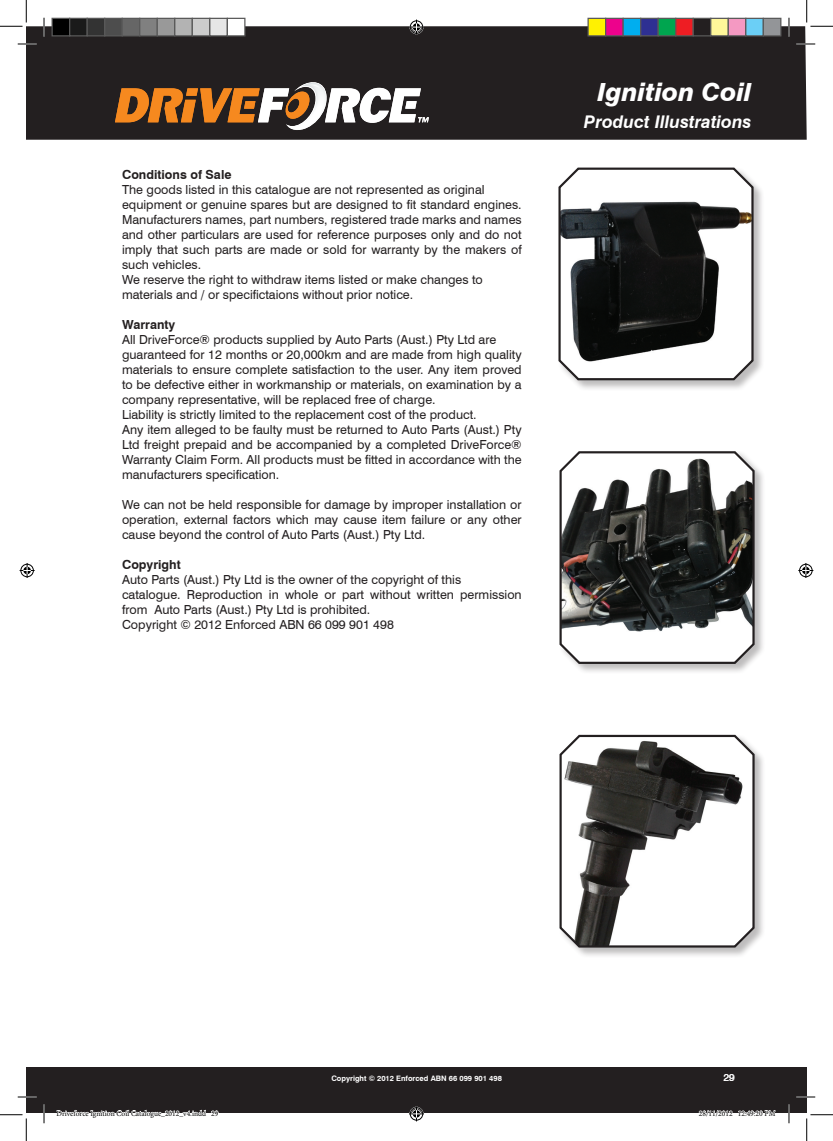
<style>
.page{position:relative;width:833px;height:1141px;background:#fff}
.page>*{position:absolute;margin:0;border:0;box-sizing:border-box;transform-origin:0 0}
.t1{font:italic 800 25px "Swiss 721 BT";color:#fff}
.t2{font:italic 700 17.5px "Swiss 721 BT";color:#fff}
.t3{font:12.5px/15px "Swiss 721 BT";color:#231f20}
.t4{font:700 12.5px "Swiss 721 BT";color:#231f20}
.t5{font:10px "Swiss 721 BT";color:#fff}
.t6{font:7.5px "Minion Pro";color:#000}
.t7{font:700 7.5px "Swiss 721 BT";color:#fff}
</style>
<div class="page">
<div style="left:26px;top:26px;width:780px;height:114px;background:#231f20"></div>
<img style="left:289px;top:130px;width:38px;height:1px">
<div style="left:26px;top:1067px;width:780px;height:45px;background:#231f20"></div>
<svg style="left:115px;top:80px;width:313px;height:50px"></svg>
<div style="left:557px;top:166px;width:207px;height:225px;background:#231f20;opacity:.3"></div>
<svg style="left:557px;top:166px;width:197px;height:215px"></svg>
<div style="left:558px;top:450px;width:207px;height:224px;background:#231f20;opacity:.3"></div>
<svg style="left:558px;top:450px;width:197px;height:215px"></svg>
<div style="left:558px;top:733px;width:207px;height:225px;background:#231f20;opacity:.3"></div>
<svg style="left:558px;top:733px;width:197px;height:215px"></svg>
<svg style="left:18px;top:43px;width:18px;height:2px"></svg>
<svg style="left:796px;top:43px;width:18px;height:2px"></svg>
<svg style="left:18px;top:1096px;width:18px;height:1px"></svg>
<svg style="left:796px;top:1096px;width:18px;height:1px"></svg>
<svg style="left:43px;top:18px;width:2px;height:18px"></svg>
<svg style="left:43px;top:1104px;width:2px;height:19px"></svg>
<svg style="left:787px;top:18px;width:2px;height:18px"></svg>
<svg style="left:787px;top:1104px;width:2px;height:19px"></svg>
<svg style="left:0;top:0;width:27px;height:27px"></svg>
<svg style="left:0;top:1114px;width:27px;height:26px"></svg>
<svg style="left:806px;top:0;width:26px;height:27px"></svg>
<svg style="left:806px;top:1114px;width:26px;height:26px"></svg>
<svg style="left:409px;top:20px;width:15px;height:15px"></svg>
<svg style="left:409px;top:1106px;width:15px;height:15px"></svg>
<svg style="left:20px;top:563px;width:15px;height:15px"></svg>
<svg style="left:798px;top:563px;width:14px;height:15px"></svg>
<div style="left:52px;top:18px;width:18px;height:18px;background:#000"></div>
<div style="left:51px;top:18px;width:19px;height:18px;border:1px solid #595959"></div>
<div style="left:70px;top:18px;width:17px;height:18px;background:#1a1a1a"></div>
<div style="left:69px;top:18px;width:19px;height:18px;border:1px solid #595959"></div>
<div style="left:87px;top:18px;width:18px;height:18px;background:#333"></div>
<div style="left:86px;top:18px;width:19px;height:18px;border:1px solid #595959"></div>
<div style="left:105px;top:18px;width:17px;height:18px;background:#4d4d4d"></div>
<div style="left:104px;top:18px;width:19px;height:18px;border:1px solid #595959"></div>
<div style="left:122px;top:18px;width:18px;height:18px;background:#666"></div>
<div style="left:121px;top:18px;width:19px;height:18px;border:1px solid #595959"></div>
<div style="left:140px;top:18px;width:17px;height:18px;background:#808080"></div>
<div style="left:139px;top:18px;width:19px;height:18px;border:1px solid #595959"></div>
<div style="left:157px;top:18px;width:18px;height:18px;background:#999"></div>
<div style="left:156px;top:18px;width:19px;height:18px;border:1px solid #595959"></div>
<div style="left:175px;top:18px;width:17px;height:18px;background:#b3b3b3"></div>
<div style="left:174px;top:18px;width:19px;height:18px;border:1px solid #595959"></div>
<div style="left:192px;top:18px;width:18px;height:18px;background:#ccc"></div>
<div style="left:191px;top:18px;width:19px;height:18px;border:1px solid #595959"></div>
<div style="left:210px;top:18px;width:17px;height:18px;background:#e6e6e6"></div>
<div style="left:209px;top:18px;width:19px;height:18px;border:1px solid #595959"></div>
<div style="left:227px;top:18px;width:18px;height:18px;background:#fff"></div>
<div style="left:226px;top:18px;width:19px;height:18px;border:1px solid #595959"></div>
<div style="left:587px;top:18px;width:18px;height:18px;background:#fff101"></div>
<div style="left:587px;top:18px;width:19px;height:18px;border:1px solid #595959"></div>
<div style="left:605px;top:18px;width:17px;height:18px;background:#ed028c"></div>
<div style="left:604px;top:18px;width:19px;height:18px;border:1px solid #595959"></div>
<div style="left:622px;top:18px;width:18px;height:18px;background:#00aeef"></div>
<div style="left:622px;top:18px;width:19px;height:18px;border:1px solid #595959"></div>
<div style="left:640px;top:18px;width:17px;height:18px;background:#2e3092"></div>
<div style="left:639px;top:18px;width:19px;height:18px;border:1px solid #595959"></div>
<div style="left:657px;top:18px;width:18px;height:18px;background:#00a54f"></div>
<div style="left:657px;top:18px;width:19px;height:18px;border:1px solid #595959"></div>
<div style="left:675px;top:18px;width:17px;height:18px;background:#ee1d23"></div>
<div style="left:674px;top:18px;width:19px;height:18px;border:1px solid #595959"></div>
<div style="left:692px;top:18px;width:18px;height:18px;background:#231f20"></div>
<div style="left:692px;top:18px;width:19px;height:18px;border:1px solid #595959"></div>
<div style="left:710px;top:18px;width:17px;height:18px;background:#fff79a"></div>
<div style="left:709px;top:18px;width:19px;height:18px;border:1px solid #595959"></div>
<div style="left:727px;top:18px;width:18px;height:18px;background:#f499c2"></div>
<div style="left:727px;top:18px;width:19px;height:18px;border:1px solid #595959"></div>
<div style="left:745px;top:18px;width:17px;height:18px;background:#6bcff6"></div>
<div style="left:744px;top:18px;width:19px;height:18px;border:1px solid #595959"></div>
<div style="left:762px;top:18px;width:18px;height:18px;background:#939598"></div>
<div style="left:762px;top:18px;width:19px;height:18px;border:1px solid #595959"></div>
<svg style="left:56px;top:1109px;width:162px;height:4px"></svg>
<svg style="left:698px;top:1110px;width:77px;height:3px"></svg>
<p class="t4" style="left:122px;top:167px;width:111px">Conditions of Sale</p>
<p class="t3" style="left:122px;top:182px;width:401px">The goods listed in this catalogue are not represented as original equipment or genuine spares but are designed to fit standard engines.<br>Manufacturers names, part numbers, registered trade marks and names and other particulars are used for reference purposes only and do not imply that such parts are made or sold for warranty by the makers of such vehicles.<br>We reserve the right to withdraw items listed or make changes to materials and / or specifictaions without prior notice.</p>
<p class="t4" style="left:122px;top:317px;width:55px">Warranty</p>
<p class="t3" style="left:122px;top:332px;width:401px">All DriveForce® products supplied by Auto Parts (Aust.) Pty Ltd are guaranteed for 12 months or 20,000km and are made from high quality materials to ensure complete satisfaction to the user. Any item proved to be defective either in workmanship or materials, on examination by a company representative, will be replaced free of charge.<br>Liability is strictly limited to the replacement cost of the product.<br>Any item alleged to be faulty must be returned to Auto Parts (Aust.) Pty Ltd freight prepaid and be accompanied by a completed DriveForce® Warranty Claim Form. All products must be fitted in accordance with the manufacturers specification.</p>
<p class="t3" style="left:122px;top:497px;width:401px;text-align:justify">We can not be held responsible for damage by improper installation or operation, external factors which may cause item failure or any other cause beyond the control of Auto Parts (Aust.) Pty Ltd.</p>
<p class="t4" style="left:122px;top:557px;width:60px">Copyright</p>
<p class="t3" style="left:122px;top:572px;width:401px">Auto Parts (Aust.) Pty Ltd is the owner of the copyright of this catalogue. Reproduction in whole or part without written permission from Auto Parts (Aust.) Pty Ltd is prohibited.<br>Copyright © 2012 Enforced ABN 66 099 901 498</p>
<h1 class="t1" style="left:597px;top:76px;width:156px">Ignition Coil</h1>
<h2 class="t2" style="left:583px;top:111px;width:169px">Product Illustrations</h2>
<p class="t7" style="left:331px;top:1073px;width:172px">Copyright © 2012 Enforced ABN 66 099 901 498</p>
<p class="t5" style="left:722px;top:1071px;width:12px">29</p>
<p class="t6" style="left:56px;top:1108px;width:163px">Driveforce Ignition Coil Catalogue_2012_v4.indd 29</p>
<p class="t6" style="left:698px;top:1108px;width:78px">28/11/2012 12:49:20 PM</p>
</div>
